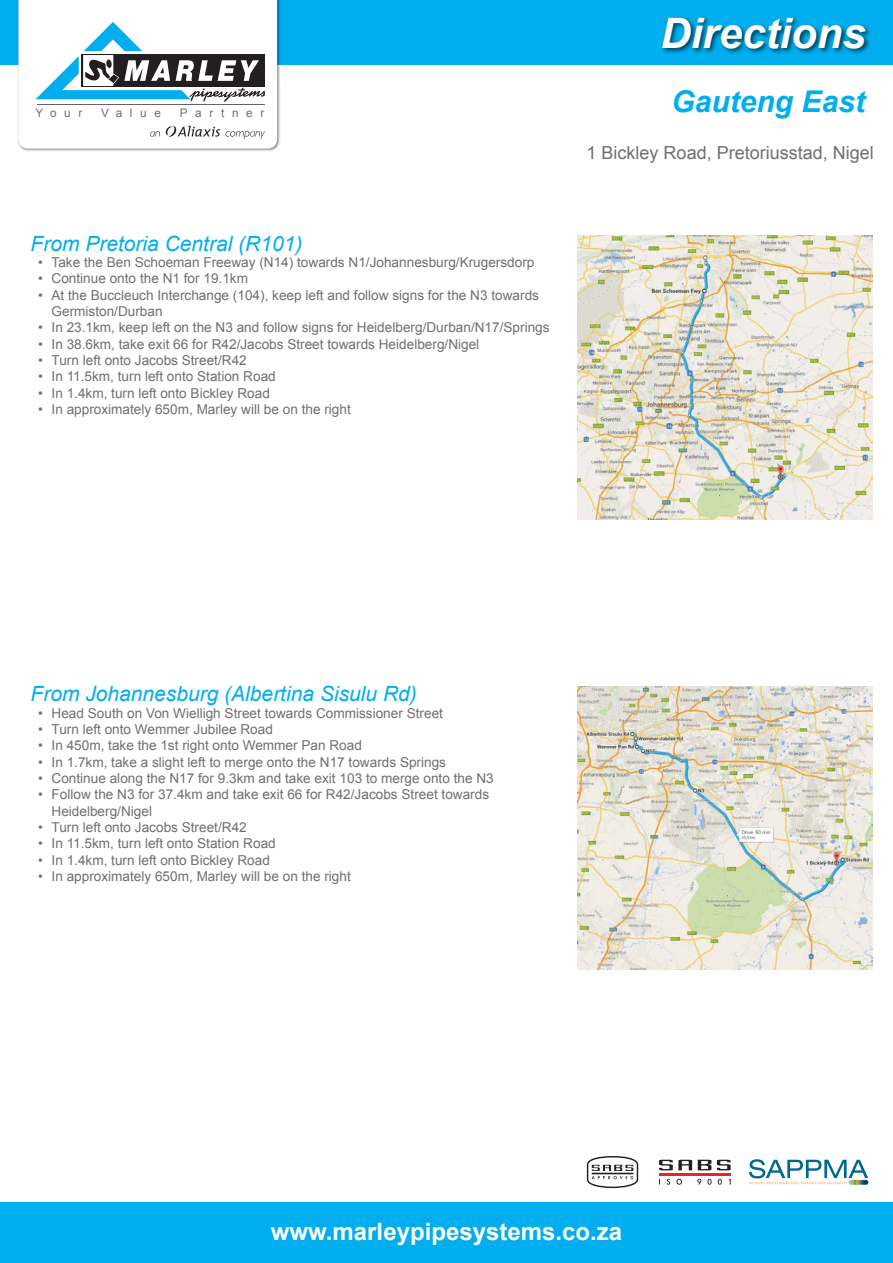
<style>
.page{position:relative;width:893px;height:1263px;background:#fff}
.page>*{position:absolute;margin:0;border:0;box-sizing:border-box;transform-origin:0 0}
.t1{font:italic 700 42px "Arial";color:#fff}
.t2{font:italic 700 30px "Arial";color:#00aeef}
.t3{font:700 24px "Arial";color:#fff}
.t4{font:italic 21px "Arial";color:#00aeef}
.t5{font:18px "Arial";color:#6e6f71}
.t6{font:13.65px/16.4px "Arial";color:#6e6f71}
.t7{font:11.7px "Arial";letter-spacing:.655em;color:#6e6f71}
</style>
<div class="page">
<svg style="left:749px;top:1159px;width:119px;height:26px"></svg>
<svg style="left:659px;top:1160px;width:72px;height:25px"></svg>
<hr style="left:659px;top:1173px;width:72px;height:3px;background:#eb2227">
<svg style="left:587px;top:1156px;width:51px;height:32px"></svg>
<div style="left:0;top:1202px;width:893px;height:61px;background:#00aeef"></div>
<div style="left:0;top:0;width:892px;height:64px;background:#00aeef"></div>
<img style="left:656px;top:16px;width:218px;height:49px">
<img style="left:16px;top:0;width:266px;height:151px">
<svg style="left:18px;top:0;width:259px;height:149px"></svg>
<img style="left:577px;top:236px;width:295px;height:283px">
<img style="left:577px;top:686px;width:295px;height:284px">
<p class="t7" style="left:36px;top:105px;width:48px">Your</p>
<p class="t7" style="left:101px;top:105px;width:61px">Value</p>
<p class="t7" style="left:180px;top:105px;width:86px">Partner</p>
<h3 class="t4" style="left:31px;top:230px;width:273px">From Pretoria Central (R101)</h3>
<p class="t6" style="left:38px;top:254px;width:498px">• Take the Ben Schoeman Freeway (N14) towards N1/Johannesburg/Krugersdorp</p>
<p class="t6" style="left:38px;top:271px;width:211px">• Continue onto the N1 for 19.1km</p>
<p class="t6" style="left:52px;top:287px;width:489px;text-indent:-13px">• At the Buccleuch Interchange (104), keep left and follow signs for the N3 towards<br>Germiston/Durban</p>
<p class="t6" style="left:38px;top:319px;width:513px">• In 23.1km, keep left on the N3 and follow signs for Heidelberg/Durban/N17/Springs</p>
<p class="t6" style="left:38px;top:336px;width:443px">• In 38.6km, take exit 66 for R42/Jacobs Street towards Heidelberg/Nigel</p>
<p class="t6" style="left:38px;top:352px;width:210px">• Turn left onto Jacobs Street/R42</p>
<p class="t6" style="left:38px;top:368px;width:239px">• In 11.5km, turn left onto Station Road</p>
<p class="t6" style="left:38px;top:385px;width:233px">• In 1.4km, turn left onto Bickley Road</p>
<p class="t6" style="left:38px;top:401px;width:314px">• In approximately 650m, Marley will be on the right</p>
<h1 class="t1" style="left:660px;top:5px;width:207px">Directions</h1>
<h2 class="t2" style="left:672px;top:81px;width:195px">Gauteng East</h2>
<h3 class="t5" style="left:587px;top:141px;width:289px">1 Bickley Road, Pretoriusstad, Nigel</h3>
<h3 class="t4" style="left:31px;top:680px;width:388px">From Johannesburg (Albertina Sisulu Rd)</h3>
<p class="t6" style="left:38px;top:705px;width:406px">• Head South on Von Wielligh Street towards Commissioner Street</p>
<p class="t6" style="left:38px;top:721px;width:236px">• Turn left onto Wemmer Jubilee Road</p>
<p class="t6" style="left:38px;top:737px;width:325px">• In 450m, take the 1st right onto Wemmer Pan Road</p>
<p class="t6" style="left:38px;top:754px;width:409px">• In 1.7km, take a slight left to merge onto the N17 towards Springs</p>
<p class="t6" style="left:38px;top:770px;width:457px">• Continue along the N17 for 9.3km and take exit 103 to merge onto the N3</p>
<p class="t6" style="left:52px;top:786px;width:439px;text-indent:-13px">• Follow the N3 for 37.4km and take exit 66 for R42/Jacobs Street towards<br>Heidelberg/Nigel</p>
<p class="t6" style="left:38px;top:819px;width:210px">• Turn left onto Jacobs Street/R42</p>
<p class="t6" style="left:38px;top:835px;width:239px">• In 11.5km, turn left onto Station Road</p>
<p class="t6" style="left:38px;top:852px;width:233px">• In 1.4km, turn left onto Bickley Road</p>
<p class="t6" style="left:38px;top:868px;width:314px">• In approximately 650m, Marley will be on the right</p>
<h3 class="t3" style="left:271px;top:1215px;width:353px">www.marleypipesystems.co.za</h3>
</div>
